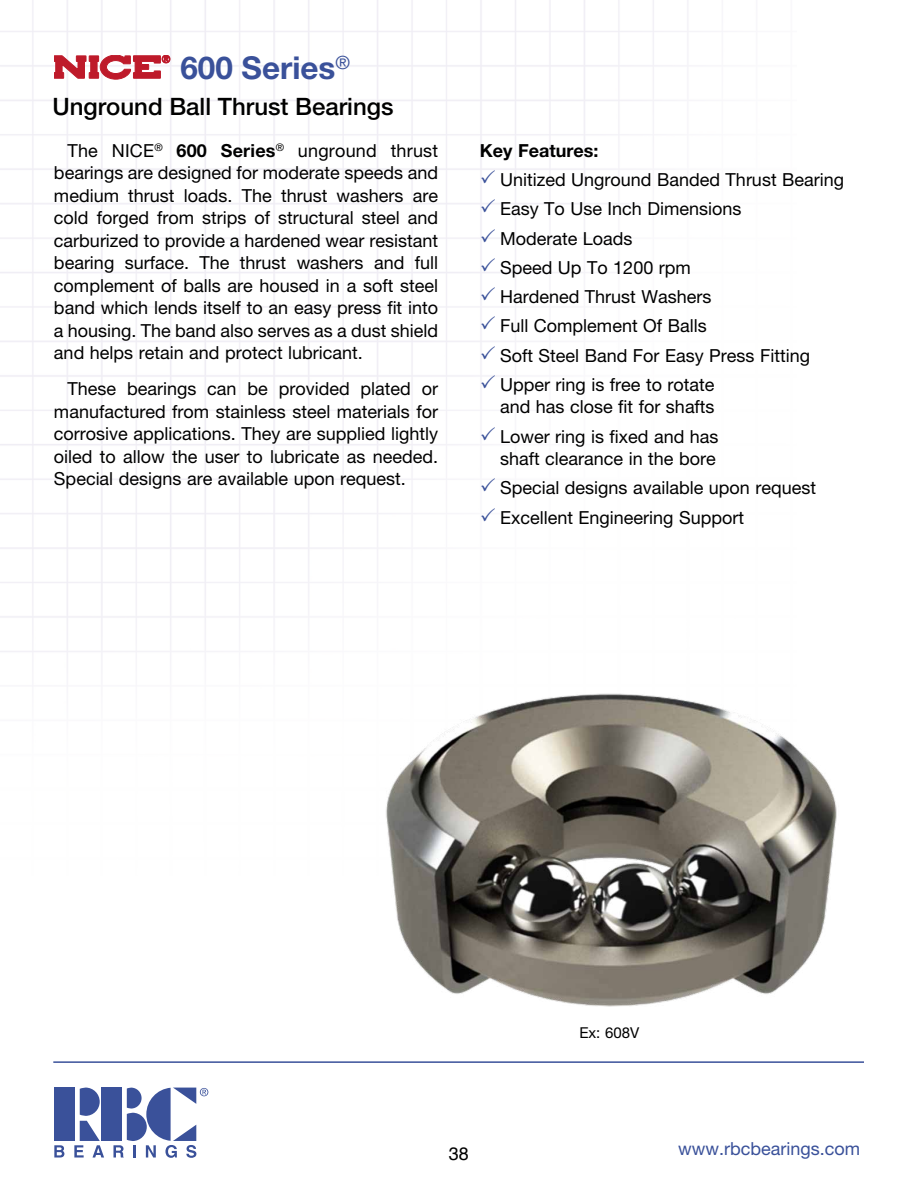
<style>
.page{position:relative;width:918px;height:1188px;background:#fff}
.page>*{position:absolute;margin:0;border:0;box-sizing:border-box;transform-origin:0 0}
.t1{font:700 31.5px "Helvetica Neue";color:#3a519a}
.t2{font:500 24px "Helvetica Neue";color:#000}
.t3{font:18px/22.5px "Helvetica Neue";color:#000}
.t4{font:18px "Helvetica Neue";color:#3a519a}
.t5{font:700 18px "Helvetica Neue";color:#000}
.t6{font:18px "Helvetica";color:#000}
.t7{font:15px "Helvetica Neue";color:#000}
.s1{font-weight:700}
</style>
<div class="page">
<img style="left:0;top:0;width:701px;height:674px">
<div style="left:54px;top:1088px;width:21px;height:53px;background:#3a519a"></div>
<div style="left:101px;top:1088px;width:21px;height:53px;background:#3a519a"></div>
<svg style="left:54px;top:1145px;width:10px;height:13px"></svg>
<svg style="left:74px;top:1088px;width:30px;height:70px"></svg>
<svg style="left:113px;top:1088px;width:95px;height:70px"></svg>
<hr style="left:53px;top:1061px;width:811px;height:2px;background:#3a519a">
<svg style="left:54px;top:55px;width:116px;height:24px"></svg>
<img style="left:386px;top:693px;width:451px;height:314px">
<svg style="left:481px;top:170px;width:40px;height:17px"></svg>
<svg style="left:481px;top:199px;width:40px;height:17px"></svg>
<svg style="left:481px;top:228px;width:40px;height:18px"></svg>
<svg style="left:481px;top:258px;width:40px;height:17px"></svg>
<svg style="left:481px;top:287px;width:40px;height:17px"></svg>
<svg style="left:481px;top:316px;width:40px;height:17px"></svg>
<svg style="left:481px;top:345px;width:40px;height:18px"></svg>
<svg style="left:481px;top:375px;width:40px;height:17px"></svg>
<svg style="left:481px;top:426px;width:40px;height:18px"></svg>
<svg style="left:481px;top:478px;width:40px;height:17px"></svg>
<svg style="left:481px;top:507px;width:40px;height:18px"></svg>
<h1 class="t1" style="left:180px;top:48px;width:171px">600 Series<sup>®</sup></h1>
<h2 class="t2" style="left:52px;top:92px;width:343px">Unground Ball Thrust Bearings</h2>
<p class="t3" style="left:54px;top:139px;width:386px;text-align:justify;text-indent:14px">The NICE<sup>®</sup> <span class="s1">600 Series</span><sup>®</sup> unground thrust bearings are designed for moderate speeds and medium thrust loads. The thrust washers are cold forged from strips of structural steel and carburized to provide a hardened wear resistant bearing surface. The thrust washers and full complement of balls are housed in a soft steel band which lends itself to an easy press fit into a housing. The band also serves as a dust shield and helps retain and protect lubricant.</p>
<p class="t3" style="left:54px;top:378px;width:386px;text-align:justify;text-indent:14px">These bearings can be provided plated or manufactured from stainless steel materials for corrosive applications. They are supplied lightly oiled to allow the user to lubricate as needed.<br>Special designs are available upon request.</p>
<p class="t5" style="left:480px;top:139px;width:120px">Key Features:</p>
<p class="t3" style="left:500px;top:165px;width:346px;line-height:29.2px">Unitized Unground Banded Thrust Bearing<br>Easy To Use Inch Dimensions<br>Moderate Loads<br>Speed Up To 1200 rpm<br>Hardened Thrust Washers<br>Full Complement Of Balls<br>Soft Steel Band For Easy Press Fitting<br>Upper ring is free to rotate</p>
<p class="t3" style="left:500px;top:392px;width:220px;line-height:29.2px">and has close fit for shafts<br>Lower ring is fixed and has</p>
<p class="t3" style="left:500px;top:444px;width:318px;line-height:29.2px">shaft clearance in the bore<br>Special designs available upon request<br>Excellent Engineering Support</p>
<p class="t7" style="left:579px;top:1024px;width:61px">Ex: 608V</p>
<p class="t6" style="left:449px;top:1139px;width:22px">38</p>
<p class="t4" style="left:678px;top:1138px;width:183px">www.rbcbearings.com</p>
</div>
